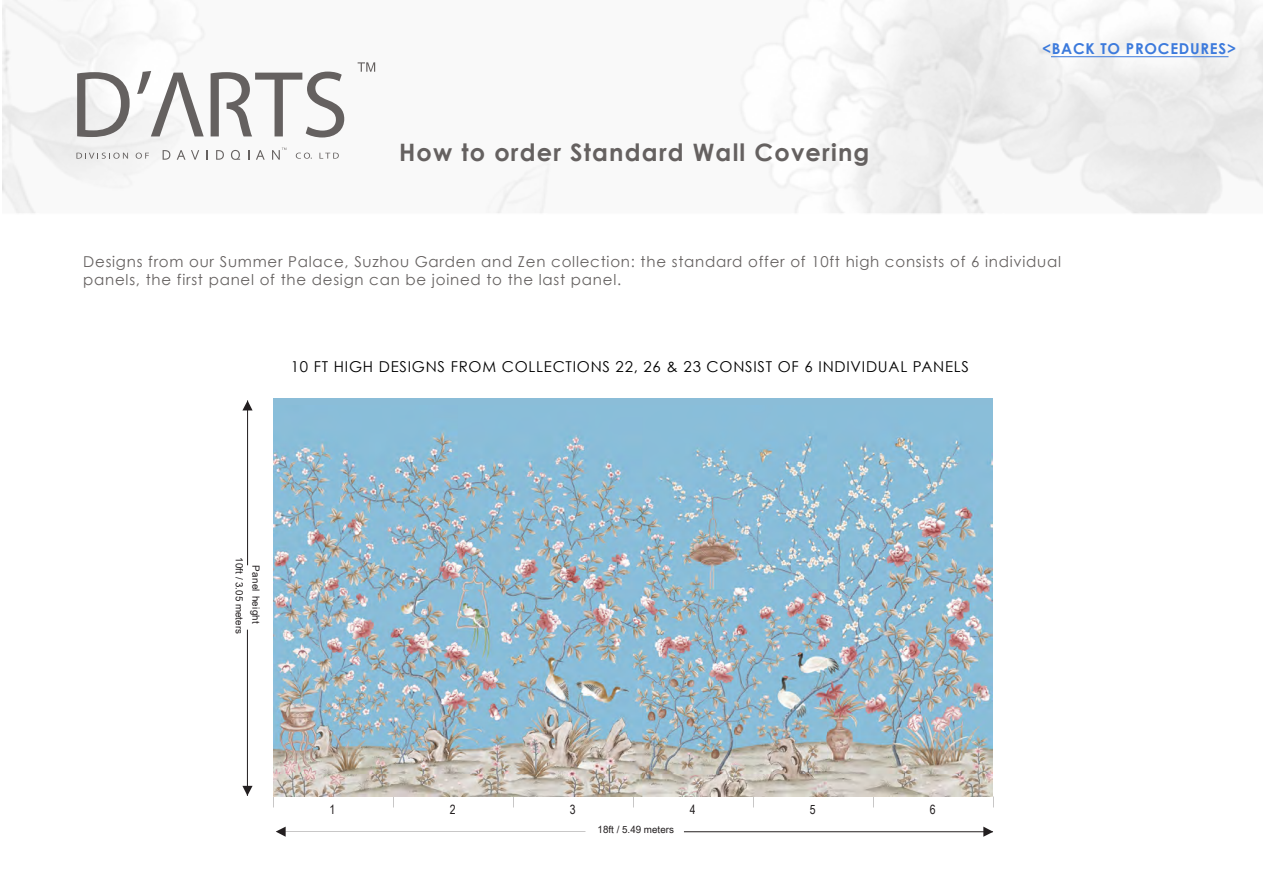
<style>
.page{position:relative;width:1263px;height:893px;background:#fff}
.page>*{position:absolute;margin:0;border:0;box-sizing:border-box;transform-origin:0 0}
.t1{font:700 24px "Century Gothic";letter-spacing:.05em;color:#656160}
.t2{font:15px/18px "Century Gothic";letter-spacing:.05em;color:#656160}
.t3{font:15px "Century Gothic";letter-spacing:.05em;color:#000}
.t4{font:700 15px "Century Gothic";letter-spacing:.05em;color:#3c7adc}
.t5{font:12.75px "Arial Narrow";color:#231f20}
.t6{font:9.9px/17px "Arial Narrow";color:#231f20;text-align:center;scale:1.2 1}
</style>
<div class="page">
<svg style="left:276px;top:827px;width:10px;height:10px"></svg>
<hr style="left:684px;top:831px;width:309px;height:1px;background:#231f20">
<svg style="left:983px;top:827px;width:10px;height:10px"></svg>
<hr style="left:247px;top:400px;width:1px;height:165px;background:#231f20">
<svg style="left:242px;top:400px;width:11px;height:10px"></svg>
<hr style="left:247px;top:630px;width:1px;height:166px;background:#231f20">
<svg style="left:242px;top:786px;width:11px;height:10px"></svg>
<img style="left:274px;top:405px;width:719px;height:392px">
<img style="left:2px;top:0;width:1261px;height:214px">
<svg style="left:76px;top:153px;width:52px;height:6px"></svg>
<svg style="left:136px;top:153px;width:13px;height:6px"></svg>
<svg style="left:296px;top:153px;width:16px;height:6px"></svg>
<svg style="left:319px;top:153px;width:20px;height:6px"></svg>
<svg style="left:77px;top:72px;width:53px;height:65px"></svg>
<svg style="left:137px;top:71px;width:67px;height:65px"></svg>
<svg style="left:211px;top:72px;width:133px;height:65px"></svg>
<svg style="left:358px;top:62px;width:17px;height:10px"></svg>
<svg style="left:163px;top:150px;width:7px;height:10px"></svg>
<svg style="left:177px;top:150px;width:22px;height:10px"></svg>
<svg style="left:216px;top:150px;width:8px;height:10px"></svg>
<svg style="left:231px;top:150px;width:9px;height:10px"></svg>
<svg style="left:256px;top:150px;width:9px;height:10px"></svg>
<svg style="left:272px;top:148px;width:14px;height:12px"></svg>
<hr style="left:1051px;top:56px;width:177px;height:1px;background:#3c7adc">
<h1 class="t1" style="left:399px;top:134px;width:472px">How to order Standard Wall Covering</h1>
<p class="t4" style="left:1042px;top:37px;width:195px">&lt;BACK TO PROCEDURES&gt;</p>
<p class="t2" style="left:83px;top:252px;width:979px">Designs from our Summer Palace, Suzhou Garden and Zen collection: the standard offer of 10ft high consists of 6 individual panels, the first panel of the design can be joined to the last panel.</p>
<p class="t3" style="left:291px;top:356px;width:680px">10 FT HIGH DESIGNS FROM COLLECTIONS 22, 26 &amp; 23 CONSIST OF 6 INDIVIDUAL PANELS</p>
<p class="t6" style="left:265px;top:557px;width:65px;rotate:90deg">Panel height<br>10ft / 3.05 meters</p>
<p class="t5" style="left:330px;top:800px;width:7px">1</p>
<p class="t5" style="left:450px;top:800px;width:7px">2</p>
<p class="t5" style="left:570px;top:800px;width:7px">3</p>
<p class="t5" style="left:690px;top:800px;width:7px">4</p>
<p class="t5" style="left:810px;top:800px;width:7px">5</p>
<p class="t5" style="left:930px;top:800px;width:7px">6</p>
<p class="t6" style="left:598px;top:821px;width:65px">18ft / 5.49 meters</p>
</div>
